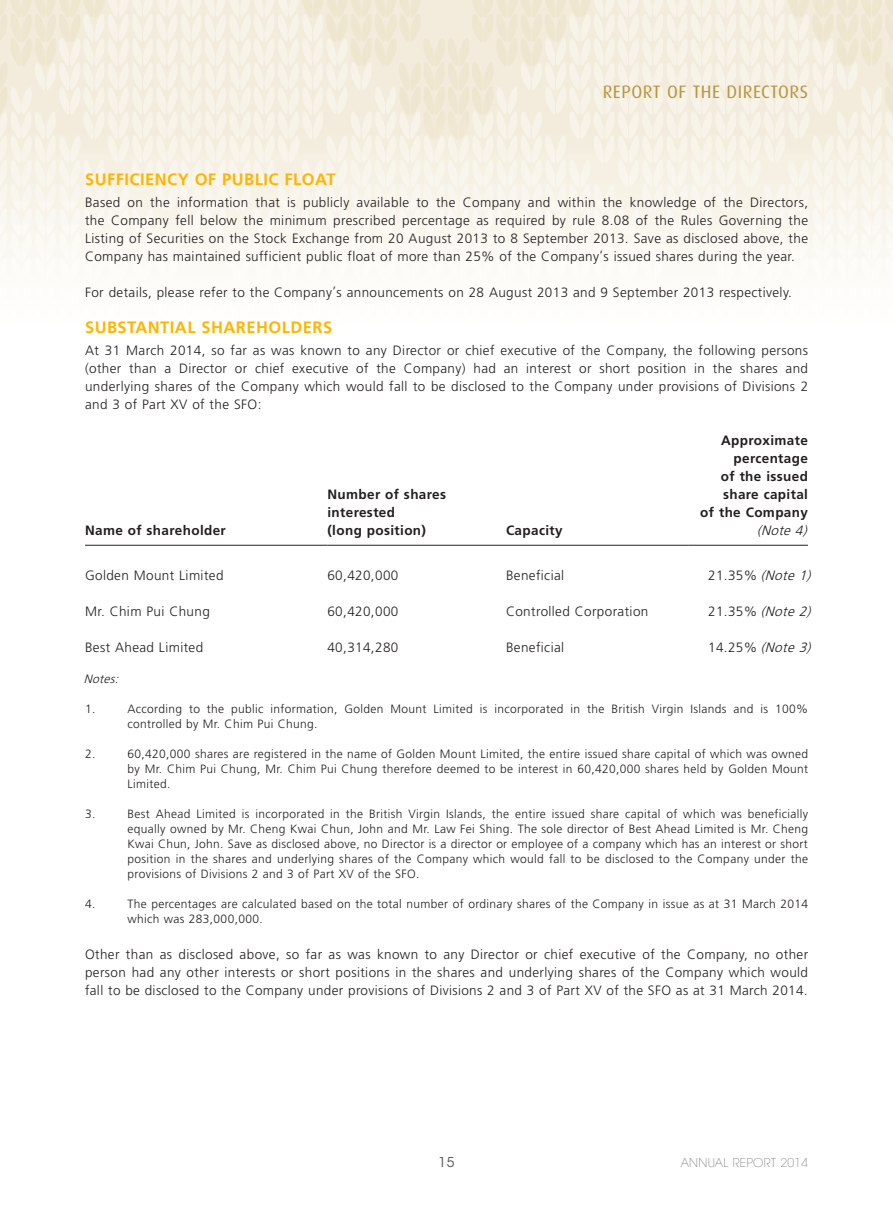
<style>
.page{position:relative;width:893px;height:1212px;background:#fff}
.page>*{position:absolute;margin:0;border:0;box-sizing:border-box;transform-origin:0 0}
.t1{font:18px "Dax";letter-spacing:.03em;color:#b69642}
.Heading_1{font:700 16.5px "Frutiger LT Std";letter-spacing:.03em;color:#ffb500}
.Body_Text{font:300 13.5px/18px "Frutiger LT Std";letter-spacing:.03em;color:#231f20;text-align:justify}
.Body_Text-2{font:700 13.5px "Frutiger LT Std";letter-spacing:.03em;color:#231f20}
.Body_Text-3{font:italic 300 13.5px "Frutiger LT Std";color:#231f20}
.t2{font:13.5px "ITC Avant Garde Std";color:#57585a}
.Notes{font:300 12px/15px "Frutiger LT Std";letter-spacing:.03em;color:#231f20}
.t3{font:200 12px "ITC Avant Garde Std";letter-spacing:.03em;color:#57585a}
.Notes-2{font:italic 300 12px "Frutiger LT Std";color:#231f20}
.s1{font-style:normal}
</style>
<div class="page">
<img style="left:0;top:0;width:893px;height:545px">
<hr style="left:85px;top:545px;width:242px;height:1px;background:#231f20">
<hr style="left:327px;top:545px;width:179px;height:1px;background:#231f20">
<hr style="left:506px;top:545px;width:183px;height:1px;background:#231f20">
<hr style="left:689px;top:545px;width:119px;height:1px;background:#231f20">
<h1 class="t1" style="left:603px;top:81px;width:207px">REPORT OF THE DIRECTORS</h1>
<p class="Heading_1" style="left:85px;top:169px;width:252px">SUFFICIENCY OF PUBLIC FLOAT</p>
<p class="Body_Text" style="left:85px;top:194px;width:725px">Based on the information that is publicly available to the Company and within the knowledge of the Directors, the Company fell below the minimum prescribed percentage as required by rule 8.08 of the Rules Governing the Listing of Securities on the Stock Exchange from 20 August 2013 to 8 September 2013. Save as disclosed above, the Company has maintained sufficient public float of more than 25% of the Company’s issued shares during the year.</p>
<p class="Body_Text" style="left:85px;top:284px;width:708px">For details, please refer to the Company’s announcements on 28 August 2013 and 9 September 2013 respectively.</p>
<p class="Heading_1" style="left:85px;top:318px;width:249px">SUBSTANTIAL SHAREHOLDERS</p>
<p class="Body_Text" style="left:85px;top:342px;width:725px">At 31 March 2014, so far as was known to any Director or chief executive of the Company, the following persons (other than a Director or chief executive of the Company) had an interest or short position in the shares and underlying shares of the Company which would fall to be disclosed to the Company under provisions of Divisions 2 and 3 of Part XV of the SFO:</p>
<p class="Body_Text-2" style="left:85px;top:523px;width:142px">Name of shareholder</p>
<p class="Body_Text-2" style="left:327px;top:487px;width:120px">Number of shares</p>
<p class="Body_Text-2" style="left:327px;top:505px;width:69px">interested</p>
<p class="Body_Text-2" style="left:327px;top:523px;width:100px">(long position)</p>
<p class="Body_Text-2" style="left:506px;top:523px;width:58px">Capacity</p>
<p class="Body_Text-2" style="left:721px;top:433px;width:88px">Approximate</p>
<p class="Body_Text-2" style="left:733px;top:451px;width:76px">percentage</p>
<p class="Body_Text-2" style="left:721px;top:469px;width:89px">of the issued</p>
<p class="Body_Text-2" style="left:723px;top:487px;width:86px">share capital</p>
<p class="Body_Text-2" style="left:700px;top:505px;width:109px">of the Company</p>
<p class="Body_Text-3" style="left:757px;top:523px;width:55px">(Note 4)</p>
<p class="Body_Text" style="left:85px;top:566px;width:140px">Golden Mount Limited</p>
<p class="Body_Text" style="left:327px;top:566px;width:72px">60,420,000</p>
<p class="Body_Text" style="left:506px;top:566px;width:60px">Beneficial</p>
<p class="Body_Text-3" style="left:708px;top:568px;width:108px"><span class="s1">21.35%</span> (Note1)</p>
<p class="Body_Text" style="left:85px;top:602px;width:126px">Mr. Chim Pui Chung</p>
<p class="Body_Text" style="left:327px;top:602px;width:72px">60,420,000</p>
<p class="Body_Text" style="left:506px;top:602px;width:144px">Controlled Corporation</p>
<p class="Body_Text-3" style="left:708px;top:604px;width:108px"><span class="s1">21.35%</span> (Note2)</p>
<p class="Body_Text" style="left:85px;top:638px;width:120px">Best Ahead Limited</p>
<p class="Body_Text" style="left:327px;top:638px;width:72px">40,314,280</p>
<p class="Body_Text" style="left:506px;top:638px;width:60px">Beneficial</p>
<p class="Body_Text-3" style="left:708px;top:640px;width:108px"><span class="s1">14.25%</span> (Note3)</p>
<p class="Notes-2" style="left:84px;top:672px;width:40px">Notes:</p>
<p class="Notes" style="left:85px;top:702px;width:12px">1.</p>
<p class="Notes" style="left:128px;top:702px;width:682px">According to the public information, Golden Mount Limited is incorporated in the British Virgin Islands and is 100% controlled by Mr. Chim Pui Chung.</p>
<p class="Notes" style="left:85px;top:747px;width:12px">2.</p>
<p class="Notes" style="left:128px;top:747px;width:682px;text-align:justify">60,420,000 shares are registered in the name of Golden Mount Limited, the entire issued share capital of which was owned by Mr. Chim Pui Chung, Mr. Chim Pui Chung therefore deemed to be interest in 60,420,000 shares held by Golden Mount Limited.</p>
<p class="Notes" style="left:85px;top:807px;width:12px">3.</p>
<p class="Notes" style="left:128px;top:807px;width:682px;text-align:justify">Best Ahead Limited is incorporated in the British Virgin Islands, the entire issued share capital of which was beneficially equally owned by Mr. Cheng Kwai Chun, John and Mr. Law Fei Shing. The sole director of Best Ahead Limited is Mr. Cheng Kwai Chun, John. Save as disclosed above, no Director is a director or employee of a company which has an interest or short position in the shares and underlying shares of the Company which would fall to be disclosed to the Company under the provisions of Divisions 2 and 3 of Part XV of the SFO.</p>
<p class="Notes" style="left:85px;top:897px;width:12px">4.</p>
<p class="Notes" style="left:128px;top:897px;width:682px">The percentages are calculated based on the total number of ordinary shares of the Company in issue as at 31 March 2014 which was 283,000,000.</p>
<p class="Body_Text" style="left:85px;top:946px;width:725px">Other than as disclosed above, so far as was known to any Director or chief executive of the Company, no other person had any other interests or short positions in the shares and underlying shares of the Company which would fall to be disclosed to the Company under provisions of Divisions 2 and 3 of Part XV of the SFO as at 31 March 2014.</p>
<p class="t2" style="left:438px;top:1154px;width:17px">15</p>
<p class="t3" style="left:681px;top:1155px;width:129px">ANNUAL REPORT 2014</p>
</div>
